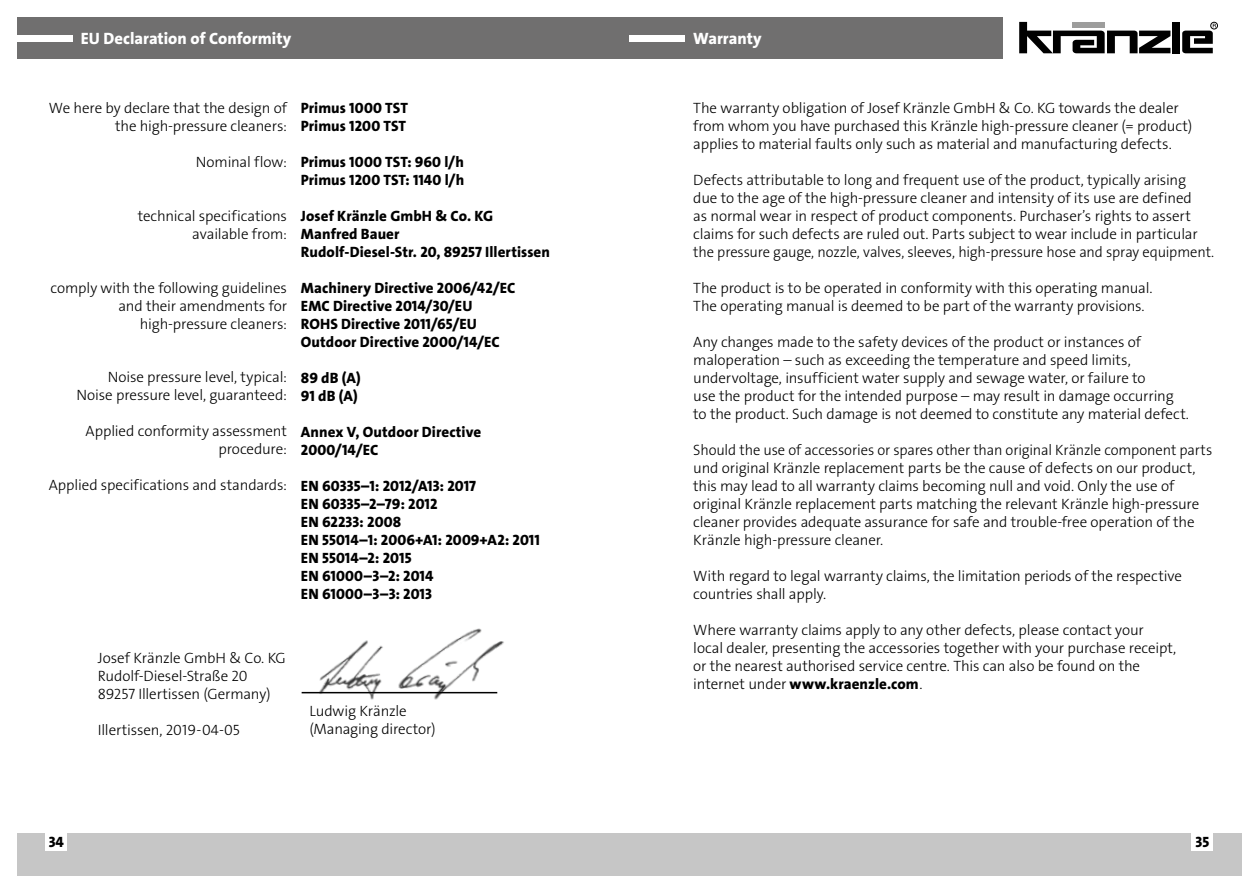
<style>
.page{position:relative;width:1259px;height:893px;background:#fff}
.page>*{position:absolute;margin:0;border:0;box-sizing:border-box;transform-origin:0 0}
.t1{font:16.5px "The Sans LP8 Ex Bld";color:#fff}
.t2{font:15px/18px "The Sans LP3 Lig";letter-spacing:-.01em;color:#000}
.t3{font:15px/18px "The Sans LP8 Ex Bld";letter-spacing:.005em;color:#000}
.s1{font-family:"The Sans LP3 Lig"}
</style>
<div class="page">
<div style="left:629px;top:833px;width:613px;height:43px;background:#c6c6c6"></div>
<div style="left:17px;top:833px;width:612px;height:43px;background:#c6c6c6"></div>
<div style="left:1191px;top:833px;width:22px;height:18px;background:#fff"></div>
<div style="left:46px;top:833px;width:21px;height:18px;background:#fff"></div>
<div style="left:17px;top:17px;width:985px;height:41px;background:#706f6f"></div>
<div style="left:17px;top:35px;width:55px;height:6px;background:#fff"></div>
<div style="left:629px;top:35px;width:56px;height:6px;background:#fff"></div>
<svg style="left:1019px;top:22px;width:151px;height:31px"></svg>
<div style="left:1172px;top:22px;width:7px;height:31px;background:#000"></div>
<div style="left:1210px;top:22px;width:7px;height:7px;border:1px solid #000;border-radius:50%"></div>
<svg style="left:1182px;top:24px;width:34px;height:29px"></svg>
<img style="left:315px;top:628px;width:189px;height:72px">
<hr style="left:302px;top:692px;width:195px;height:1px;background:#000">
<p class="t1" style="left:81px;top:28px;width:212px">EU Declaration of Conformity</p>
<p class="t1" style="left:693px;top:28px;width:70px">Warranty</p>
<p class="t2" style="left:49px;top:99px;width:240px;text-align:right">We here by declare that the design of the high-pressure cleaners:</p>
<p class="t2" style="left:196px;top:153px;width:93px">Nominal flow:</p>
<p class="t2" style="left:138px;top:207px;width:151px;text-align:right">technical specifications available from:</p>
<p class="t2" style="left:51px;top:279px;width:238px;text-align:right">comply with the following guidelines and their amendments for high-pressure cleaners:</p>
<p class="t2" style="left:77px;top:368px;width:212px;text-align:right">Noise pressure level, typical:<br>Noise pressure level, guaranteed:</p>
<p class="t2" style="left:86px;top:422px;width:203px;text-align:right">Applied conformity assessment procedure:</p>
<p class="t2" style="left:49px;top:476px;width:240px">Applied specifications and standards:</p>
<p class="t3" style="left:301px;top:99px;width:108px">Primus 1000 TST<br>Primus 1200 TST</p>
<p class="t3" style="left:301px;top:153px;width:165px">Primus 1000 TST: 960 l/h<br>Primus 1200 TST: 1140 l/h</p>
<p class="t3" style="left:301px;top:207px;width:250px">Josef Kränzle GmbH &amp; Co. KG<br>Manfred Bauer<br>Rudolf-Diesel-Str. 20, 89257 Illertissen</p>
<p class="t3" style="left:301px;top:279px;width:216px">Machinery Directive 2006/42/EC<br>EMC Directive 2014/30/EU<br>ROHS Directive 2011/65/EU<br>Outdoor Directive 2000/14/EC</p>
<p class="t3" style="left:301px;top:369px;width:61px">89 dB (A)<br>91 dB (A)</p>
<p class="t3" style="left:301px;top:423px;width:182px">Annex V, Outdoor Directive<br>2000/14/EC</p>
<p class="t3" style="left:301px;top:477px;width:240px">EN 60335–1: 2012/A13: 2017<br>EN 60335–2–79: 2012<br>EN 62233: 2008<br>EN 55014–1: 2006+A1: 2009+A2: 2011<br>EN 55014–2: 2015<br>EN 61000–3–2: 2014<br>EN 61000–3–3: 2013</p>
<p class="t2" style="left:98px;top:649px;width:190px">Josef Kränzle GmbH &amp; Co. KG<br>Rudolf-Diesel-Straße 20<br>89257 Illertissen (Germany)</p>
<p class="t2" style="left:98px;top:721px;width:143px">Illertissen, 2019-04-05</p>
<p class="t2" style="left:309px;top:702px;width:128px">Ludwig Kränzle (Managing director)</p>
<p class="t2" style="left:693px;top:99px;width:500px">The warranty obligation of Josef Kränzle GmbH &amp; Co. KG towards the dealer from whom you have purchased this Kränzle high-pressure cleaner (= product) applies to material faults only such as material and manufacturing defects.</p>
<p class="t2" style="left:693px;top:171px;width:522px">Defects attributable to long and frequent use of the product, typically arising<br>due to the age of the high-pressure cleaner and intensity of its use are defined<br>as normal wear in respect of product components. Purchaser’s rights to assert claims for such defects are ruled out. Parts subject to wear include in particular the pressure gauge, nozzle, valves, sleeves, high-pressure hose and spray equipment.</p>
<p class="t2" style="left:693px;top:279px;width:461px">The product is to be operated in conformity with this operating manual.<br>The operating manual is deemed to be part of the warranty provisions.</p>
<p class="t2" style="left:693px;top:333px;width:497px">Any changes made to the safety devices of the product or instances of maloperation – such as exceeding the temperature and speed limits, undervoltage, insufficient water supply and sewage water, or failure to<br>use the product for the intended purpose – may result in damage occurring to the product. Such damage is not deemed to constitute any material defect.</p>
<p class="t2" style="left:693px;top:441px;width:520px">Should the use of accessories or spares other than original Kränzle component parts und original Kränzle replacement parts be the cause of defects on our product, this may lead to all warranty claims becoming null and void. Only the use of original Kränzle replacement parts matching the relevant Kränzle high-pressure cleaner provides adequate assurance for safe and trouble-free operation of the Kränzle high-pressure cleaner.</p>
<p class="t2" style="left:693px;top:567px;width:490px">With regard to legal warranty claims, the limitation periods of the respective countries shall apply.</p>
<p class="t2" style="left:693px;top:621px;width:484px">Where warranty claims apply to any other defects, please contact your local dealer, presenting the accessories together with your purchase receipt, or the nearest authorised service centre. This can also be found on the</p>
<p class="t3" style="left:693px;top:675px;width:231px"><span class="s1">internet under</span> www.kraenzle.com<span class="s1">.</span></p>
<p class="t3" style="left:49px;top:833px;width:17px">34</p>
<p class="t3" style="left:1195px;top:833px;width:15px">35</p>
</div>
